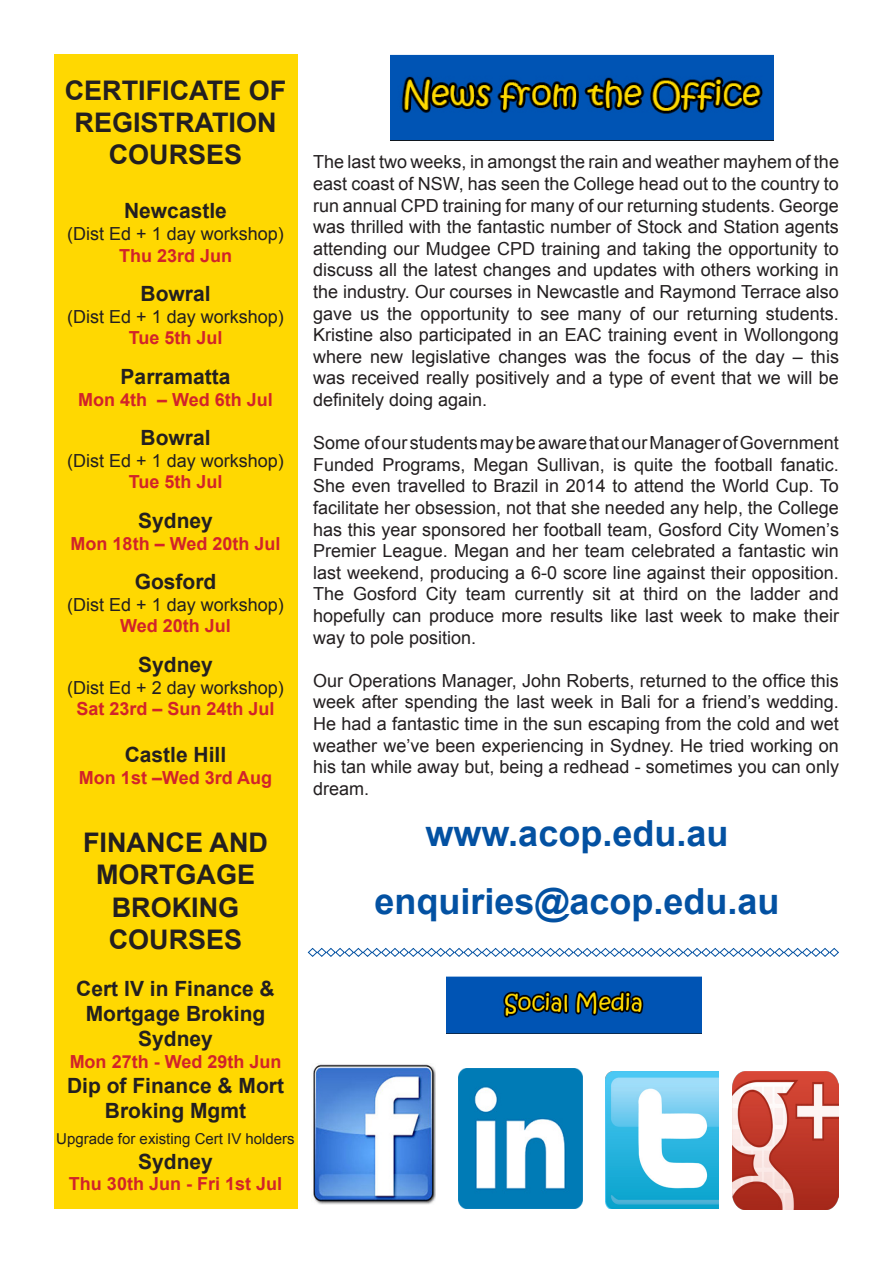
<style>
.page{position:relative;width:893px;height:1263px;background:#fff}
.page>*{position:absolute;margin:0;border:0;box-sizing:border-box;transform-origin:0 0}
.t1{font:700 36px "Arial";color:#0351a2}
.t2{font:700 27px/32.4px "Arial";color:#231f20;text-align:center}
.t3{font:700 21px/25.2px "Arial";color:#231f20;text-align:center}
.t4{font:18px/21.6px "Arial";color:#231f20;text-align:justify}
.t5{font:700 18px "Arial";color:#d1232a}
.t6{font:15px "Arial";color:#231f20}
</style>
<div class="page">
<div style="left:54px;top:54px;width:243px;height:1155px;background:#ffd801"></div>
<img style="left:312px;top:1064px;width:124px;height:140px">
<img style="left:733px;top:1071px;width:106px;height:138px">
<img style="left:458px;top:1069px;width:124px;height:140px">
<img style="left:605px;top:1071px;width:113px;height:138px">
<img style="left:391px;top:54px;width:383px;height:86px">
<img style="left:447px;top:976px;width:255px;height:58px">
<svg style="left:307px;top:947px;width:532px;height:10px"></svg>
<p class="t2" style="left:65px;top:75px;width:223px">CERTIFICATE OF</p>
<p class="t2" style="left:75px;top:107px;width:204px">REGISTRATION</p>
<p class="t2" style="left:109px;top:139px;width:135px">COURSES</p>
<p class="t3" style="left:124px;top:199px;width:104px">Newcastle</p>
<p class="t4" style="left:67px;top:223px;width:218px">(Dist Ed + 1 day workshop)</p>
<p class="t5" style="left:119px;top:243px;width:115px">Thu 23rd Jun</p>
<p class="t3" style="left:140px;top:282px;width:72px">Bowral</p>
<p class="t4" style="left:67px;top:306px;width:218px">(Dist Ed + 1 day workshop)</p>
<p class="t5" style="left:129px;top:326px;width:95px">Tue 5th Jul</p>
<p class="t3" style="left:121px;top:365px;width:111px">Parramatta</p>
<p class="t5" style="left:78px;top:387px;width:196px">Mon 4th – Wed 6th Jul</p>
<p class="t3" style="left:140px;top:426px;width:72px">Bowral</p>
<p class="t4" style="left:67px;top:450px;width:218px">(Dist Ed + 1 day workshop)</p>
<p class="t5" style="left:129px;top:470px;width:95px">Tue 5th Jul</p>
<p class="t3" style="left:138px;top:509px;width:76px">Sydney</p>
<p class="t5" style="left:71px;top:531px;width:211px">Mon 18th – Wed 20th Jul</p>
<p class="t3" style="left:135px;top:570px;width:83px">Gosford</p>
<p class="t4" style="left:67px;top:594px;width:218px">(Dist Ed + 1 day workshop)</p>
<p class="t5" style="left:120px;top:614px;width:112px">Wed 20th Jul</p>
<p class="t3" style="left:138px;top:653px;width:76px">Sydney</p>
<p class="t4" style="left:67px;top:677px;width:218px">(Dist Ed + 2 day workshop)</p>
<p class="t5" style="left:76px;top:697px;width:200px">Sat 23rd – Sun 24th Jul</p>
<p class="t3" style="left:125px;top:743px;width:103px">Castle Hill</p>
<p class="t5" style="left:79px;top:765px;width:195px">Mon 1st –Wed 3rd Aug</p>
<p class="t2" style="left:83px;top:827px;width:186px">FINANCE AND<br>MORTGAGE<br>BROKING</p>
<p class="t2" style="left:109px;top:924px;width:135px">COURSES</p>
<p class="t3" style="left:76px;top:977px;width:200px">Cert IV in Finance &amp;</p>
<p class="t3" style="left:86px;top:1002px;width:181px">Mortgage Broking</p>
<p class="t3" style="left:138px;top:1027px;width:76px">Sydney</p>
<p class="t5" style="left:70px;top:1050px;width:213px">Mon 27th - Wed 29th Jun</p>
<p class="t3" style="left:67px;top:1074px;width:219px">Dip of Finance &amp; Mort<br>Broking Mgmt</p>
<p class="t6" style="left:56px;top:1128px;width:240px">Upgrade for existing Cert IV holders</p>
<p class="t3" style="left:138px;top:1149px;width:76px">Sydney</p>
<p class="t5" style="left:69px;top:1172px;width:215px">Thu 30th Jun - Fri 1st Jul</p>
<p class="t4" style="left:313px;top:151px;width:527px">The last two weeks, in amongst the rain and weather mayhem of the east coast of NSW, has seen the College head out to the country to run annual CPD training for many of our returning students. George was thrilled with the fantastic number of Stock and Station agents attending our Mudgee CPD training and taking the opportunity to discuss all the latest changes and updates with others working in the industry. Our courses in Newcastle and Raymond Terrace also gave us the opportunity to see many of our returning students.<br>Kristine also participated in an EAC training event in Wollongong where new legislative changes was the focus of the day – this was received really positively and a type of event that we will be definitely doing again.</p>
<p class="t4" style="left:313px;top:432px;width:527px">Some of our students may be aware that our Manager of Government Funded Programs, Megan Sullivan, is quite the football fanatic.<br>She even travelled to Brazil in 2014 to attend the World Cup. To facilitate her obsession, not that she needed any help, the College has this year sponsored her football team, Gosford City Women’s Premier League. Megan and her team celebrated a fantastic win last weekend, producing a 6-0 score line against their opposition.<br>The Gosford City team currently sit at third on the ladder and hopefully can produce more results like last week to make their way to pole position.</p>
<p class="t4" style="left:313px;top:670px;width:527px">Our Operations Manager, John Roberts, returned to the office this week after spending the last week in Bali for a friend’s wedding.<br>He had a fantastic time in the sun escaping from the cold and wet weather we’ve been experiencing in Sydney. He tried working on his tan while away but, being a redhead - sometimes you can only dream.</p>
<p class="t1" style="left:426px;top:809px;width:304px">www.acop.edu.au</p>
<p class="t1" style="left:374px;top:877px;width:407px">enquiries@acop.edu.au</p>
</div>
